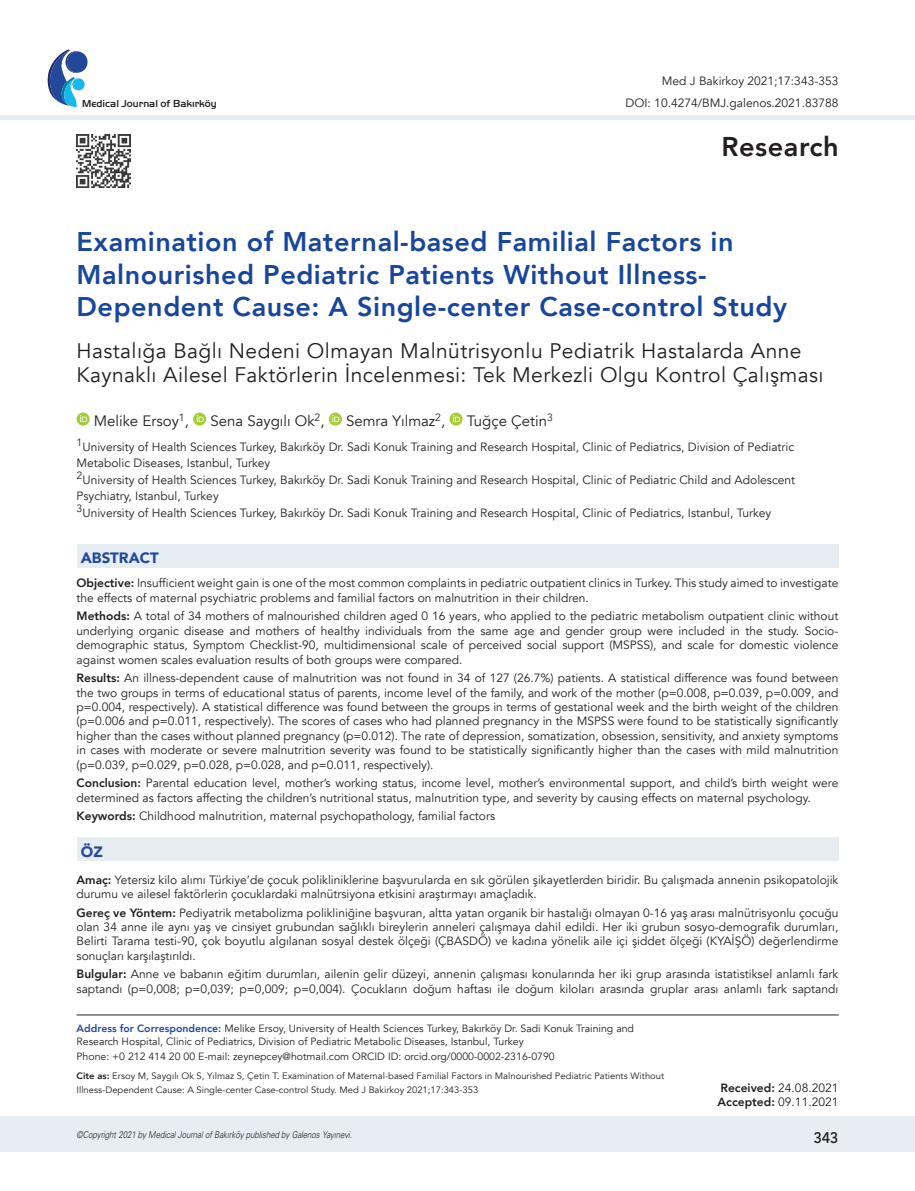
<style>
.page{position:relative;width:915px;height:1191px;background:#fff}
.page>*{position:absolute;margin:0;border:0;box-sizing:border-box;transform-origin:0 0}
.t1{font:800 27.15px "Avenir";letter-spacing:.02em;color:#231f20}
.t2{font:800 27px/32.4px "Avenir";letter-spacing:.02em;color:#18469d}
.t3{font:21px/24px "Avenir";letter-spacing:.02em;color:#231f20}
.t4{font:500 16.5px "Kohinoor Devanagari";color:#231f20}
.t5{font:15px "Avenir";color:#231f20}
.t6{font:900 15px "Avenir";color:#22489b}
.t7{font:12px/14.4px "Avenir";color:#231f20}
.t8{font:10.5px/12.8px "Avenir";color:#231f20}
.t9{font:500 10.5px "Handel Got D";color:#231f20}
.t10{font:9.45px "Univers Light Ita Tr";letter-spacing:-.005em;color:#231f20;scale:.83 1}
.t11{font:9.3px/13.5px "Avenir";color:#231f20}
.s1{font-weight:800}
.s2{font-weight:800;color:#22489b}
</style>
<div class="page">
<div style="left:0;top:1116px;width:914px;height:35px;background:#e6edf3"></div>
<hr style="left:0;top:115px;width:914px;height:4px;background:#e6edf3">
<svg style="left:48px;top:49px;width:40px;height:58px"></svg>
<hr style="left:77px;top:1014px;width:761px;height:1px;background:#231f20">
<img style="left:77px;top:134px;width:53px;height:54px">
<svg style="left:77px;top:412px;width:13px;height:13px"></svg>
<svg style="left:80px;top:415px;width:7px;height:7px"></svg>
<svg style="left:193px;top:412px;width:13px;height:13px"></svg>
<svg style="left:196px;top:415px;width:8px;height:7px"></svg>
<svg style="left:329px;top:412px;width:13px;height:13px"></svg>
<svg style="left:332px;top:415px;width:7px;height:7px"></svg>
<svg style="left:449px;top:412px;width:13px;height:13px"></svg>
<svg style="left:453px;top:415px;width:7px;height:7px"></svg>
<div style="left:77px;top:544px;width:761px;height:23px;background:#e6edf3"></div>
<div style="left:77px;top:837px;width:761px;height:24px;background:#e6edf3"></div>
<p class="t9" style="left:82px;top:98px;width:136px">Medical Journal of Bakırköy</p>
<p class="t7" style="left:661px;top:74px;width:178px">Med J Bakirkoy 2021;17:343-353</p>
<p class="t7" style="left:625px;top:96px;width:214px">DOI: 10.4274/BMJ.galenos.2021.83788</p>
<h1 class="t1" style="left:721px;top:126px;width:119px">Research</h1>
<h2 class="t2" style="left:77px;top:226px;width:711px">Examination of Maternal-based Familial Factors in<br>Malnourished Pediatric Patients Without Illness-<br>Dependent Cause: A Single-center Case-control Study</h2>
<h3 class="t3" style="left:77px;top:339px;width:748px">Hastalığa Bağlı Nedeni Olmayan Malnütrisyonlu Pediatrik Hastalarda Anne<br>Kaynaklı Ailesel Faktörlerin İncelenmesi: Tek Merkezli Olgu Kontrol Çalışması</h3>
<p class="t5" style="left:94px;top:411px;width:97px">Melike Ersoy<sup>1</sup>,</p>
<p class="t5" style="left:210px;top:411px;width:116px">Sena Saygılı Ok<sup>2</sup>,</p>
<p class="t5" style="left:346px;top:411px;width:101px">Semra Yılmaz<sup>2</sup>,</p>
<p class="t5" style="left:466px;top:411px;width:88px">Tuğçe Çetin<sup>3</sup></p>
<p class="t7" style="left:77px;top:438px;width:719px;line-height:16.5px"><sup>1</sup>University of Health Sciences Turkey, Bakırköy Dr. Sadi Konuk Training and Research Hospital, Clinic of Pediatrics, Division of Pediatric Metabolic Diseases, Istanbul, Turkey<br><sup>2</sup>University of Health Sciences Turkey, Bakırköy Dr. Sadi Konuk Training and Research Hospital, Clinic of Pediatric Child and Adolescent Psychiatry, Istanbul, Turkey<br><sup>3</sup>University of Health Sciences Turkey, Bakırköy Dr. Sadi Konuk Training and Research Hospital, Clinic of Pediatrics, Istanbul, Turkey</p>
<p class="t6" style="left:81px;top:545px;width:79px">ABSTRACT</p>
<p class="t7" style="left:77px;top:576px;width:763px"><span class="s1">Objective:</span> Insufficient weight gain is one of the most common complaints in pediatric outpatient clinics in Turkey. This study aimed to investigate the effects of maternal psychiatric problems and familial factors on malnutrition in their children.</p>
<p class="t7" style="left:77px;top:609px;width:763px;text-align:justify"><span class="s1">Methods:</span> A total of 34 mothers of malnourished children aged 0 16 years, who applied to the pediatric metabolism outpatient clinic without underlying organic disease and mothers of healthy individuals from the same age and gender group were included in the study. Socio&shy;demographic status, Symptom Checklist-90, multidimensional scale of perceived social support (MSPSS), and scale for domestic violence against women scales evaluation results of both groups were compared.</p>
<p class="t7" style="left:77px;top:671px;width:763px;text-align:justify"><span class="s1">Results:</span> An illness-dependent cause of malnutrition was not found in 34 of 127 (26.7%) patients. A statistical difference was found between the two groups in terms of educational status of parents, income level of the family, and work of the mother (p=0.008, p=0.039, p=0.009, and p=0.004, respectively). A statistical difference was found between the groups in terms of gestational week and the birth weight of the children (p=0.006 and p=0.011, respectively). The scores of cases who had planned pregnancy in the MSPSS were found to be statistically significantly higher than the cases without planned pregnancy (p=0.012). The rate of depression, somatization, obsession, sensitivity, and anxiety symptoms in cases with moderate or severe malnutrition severity was found to be statistically significantly higher than the cases with mild malnutrition (p=0.039, p=0.029, p=0.028, p=0.028, and p=0.011, respectively).</p>
<p class="t7" style="left:77px;top:776px;width:763px"><span class="s1">Conclusion:</span> Parental education level, mother’s working status, income level, mother’s environmental support, and child’s birth weight were determined as factors affecting the children’s nutritional status, malnutrition type, and severity by causing effects on maternal psychology.</p>
<p class="t7" style="left:77px;top:809px;width:420px"><span class="s1">Keywords:</span> Childhood malnutrition, maternal psychopathology, familial factors</p>
<p class="t6" style="left:81px;top:838px;width:23px">ÖZ</p>
<p class="t7" style="left:77px;top:872px;width:763px"><span class="s1">Amaç:</span> Yetersiz kilo alımı Türkiye’de çocuk polikliniklerine başvurularda en sık görülen şikayetlerden biridir. Bu çalışmada annenin psikopatolojik durumu ve ailesel faktörlerin çocuklardaki malnütrsiyona etkisini araştırmayı amaçladık.</p>
<p class="t7" style="left:77px;top:905px;width:763px;text-align:justify"><span class="s1">Gereç ve Yöntem:</span> Pediyatrik metabolizma polikliniğine başvuran, altta yatan organik bir hastalığı olmayan 0-16 yaş arası malnütrisyonlu çocuğu olan 34 anne ile aynı yaş ve cinsiyet grubundan sağlıklı bireylerin anneleri çalışmaya dahil edildi. Her iki grubun sosyo-demografik durumları, Belirti Tarama testi-90, çok boyutlu algılanan sosyal destek ölçeği (ÇBASDÖ) ve kadına yönelik aile içi şiddet ölçeği (KYAİŞÖ) değerlendirme sonuçları karşılaştırıldı.</p>
<p class="t7" style="left:77px;top:967px;width:763px"><span class="s1">Bulgular:</span> Anne ve babanın eğitim durumları, ailenin gelir düzeyi, annenin çalışması konularında her iki grup arasında istatistiksel anlamlı fark saptandı (p=0,008; p=0,039; p=0,009; p=0,004). Çocukların doğum haftası ile doğum kiloları arasında gruplar arası anlamlı fark saptandı</p>
<p class="t8" style="left:77px;top:1022px;width:558px"><span class="s2">Address for Correspondence:</span> Melike Ersoy, University of Health Sciences Turkey, Bakırköy Dr. Sadi Konuk Training and<br>Research Hospital, Clinic of Pediatrics, Division of Pediatric Metabolic Diseases, Istanbul, Turkey</p>
<p class="t8" style="left:77px;top:1050px;width:479px">Phone: +0 212 414 20 00 E-mail: zeynepcey@hotmail.com ORCID ID: orcid.org/0000-0002-2316-0790</p>
<p class="t11" style="left:77px;top:1069px;width:589px"><span class="s1">Cite as:</span> Ersoy M, Saygılı Ok S, Yılmaz S, Çetin T. Examination of Maternal-based Familial Factors in Malnourished Pediatric Patients Without<br>Illness-Dependent Cause: A Single-center Case-control Study. Med J Bakirkoy 2021;17:343-353</p>
<p class="t7" style="left:717px;top:1080px;width:122px"><span class="s1">Received:</span> 24.08.2021<br><span class="s1">Accepted:</span> 09.11.2021</p>
<p class="t10" style="left:77px;top:1128px;width:333px">©Copyright 2021 by Medical Journal of Bakırköy published by Galenos Yayınevi.</p>
<h3 class="t4" style="left:813px;top:1127px;width:26px">343</h3>
</div>
